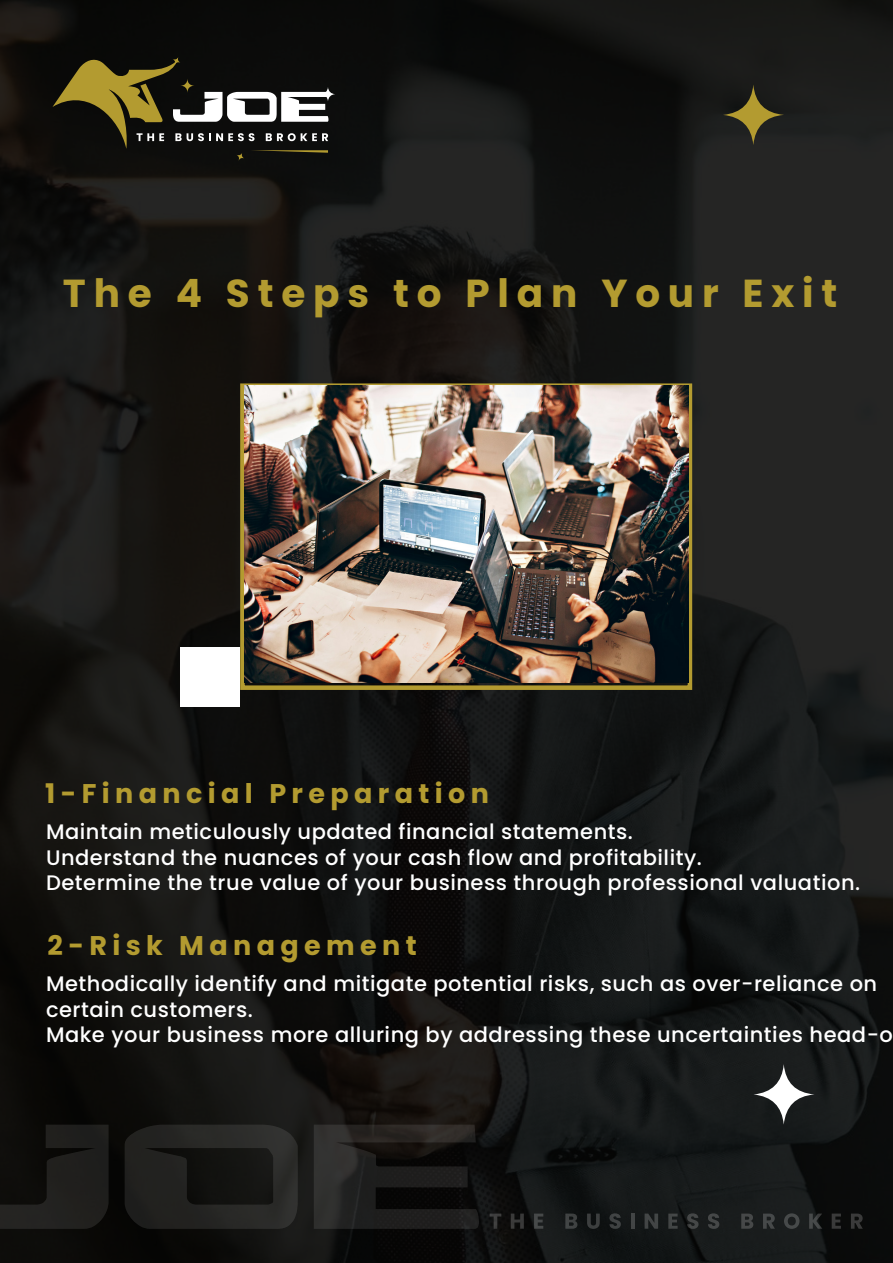
<style>
.page{position:relative;width:893px;height:1263px;background:#fff}
.page>*{position:absolute;margin:0;border:0;box-sizing:border-box;transform-origin:0 0}
.t1{font:700 39px "Poppins";letter-spacing:.2em;color:#b39b30}
.t2{font:700 27px "Poppins";letter-spacing:.2em;color:#b39b30}
.t3{font:500 21px/25.2px "Poppins";letter-spacing:.025em;color:#fff}
</style>
<div class="page">
<img style="left:0;top:0;width:893px;height:1263px">
<svg style="left:321px;top:87px;width:14px;height:14px"></svg>
<svg style="left:53px;top:57px;width:275px;height:104px;background:#3e3b2b"></svg>
<svg style="left:490px;top:1213px;width:11px;height:16px"></svg>
<svg style="left:511px;top:1213px;width:13px;height:16px"></svg>
<svg style="left:534px;top:1213px;width:9px;height:16px"></svg>
<svg style="left:565px;top:1213px;width:12px;height:16px"></svg>
<svg style="left:587px;top:1213px;width:13px;height:16px"></svg>
<svg style="left:609px;top:1213px;width:12px;height:16px"></svg>
<hr style="left:631px;top:1213px;width:3px;height:16px;background:#fff">
<svg style="left:645px;top:1213px;width:13px;height:16px"></svg>
<svg style="left:668px;top:1213px;width:10px;height:16px"></svg>
<svg style="left:687px;top:1213px;width:11px;height:16px"></svg>
<svg style="left:708px;top:1213px;width:11px;height:16px"></svg>
<svg style="left:741px;top:1213px;width:12px;height:16px"></svg>
<svg style="left:763px;top:1213px;width:12px;height:16px"></svg>
<svg style="left:784px;top:1213px;width:15px;height:16px"></svg>
<svg style="left:809px;top:1213px;width:13px;height:16px"></svg>
<svg style="left:832px;top:1213px;width:9px;height:16px"></svg>
<svg style="left:851px;top:1213px;width:12px;height:16px"></svg>
<svg style="left:0;top:1124px;width:109px;height:105px;background:#191816"></svg>
<svg style="left:125px;top:1124px;width:173px;height:105px;background:#20201d"></svg>
<svg style="left:314px;top:1124px;width:165px;height:105px;background:#1e1d1b"></svg>
<svg style="left:753px;top:1064px;width:61px;height:60px;fill:#1a1d1d"></svg>
<svg style="left:723px;top:84px;width:61px;height:61px;background:#464021"></svg>
<div style="left:240px;top:383px;width:452px;height:307px;border:4px solid #b39b30"></div>
<div style="left:180px;top:647px;width:60px;height:60px;background:#fff"></div>
<img style="left:244px;top:386px;width:445px;height:296px">
<h1 class="t1" style="left:63px;top:271px;width:776px">The 4 Steps to Plan Your Exit</h1>
<p class="t2" style="left:45px;top:777px;width:445px">1-Financial Preparation</p>
<p class="t3" style="left:46px;top:819px;width:816px">Maintain meticulously updated financial statements.<br>Understand the nuances of your cash flow and profitability.<br>Determine the true value of your business through professional valuation.</p>
<p class="t2" style="left:48px;top:930px;width:371px">2-Risk Management</p>
<p class="t3" style="left:46px;top:971px;width:848px">Methodically identify and mitigate potential risks, such as over-reliance on certain customers.<br>Make your business more alluring by addressing these uncertainties head-o</p>
</div>
